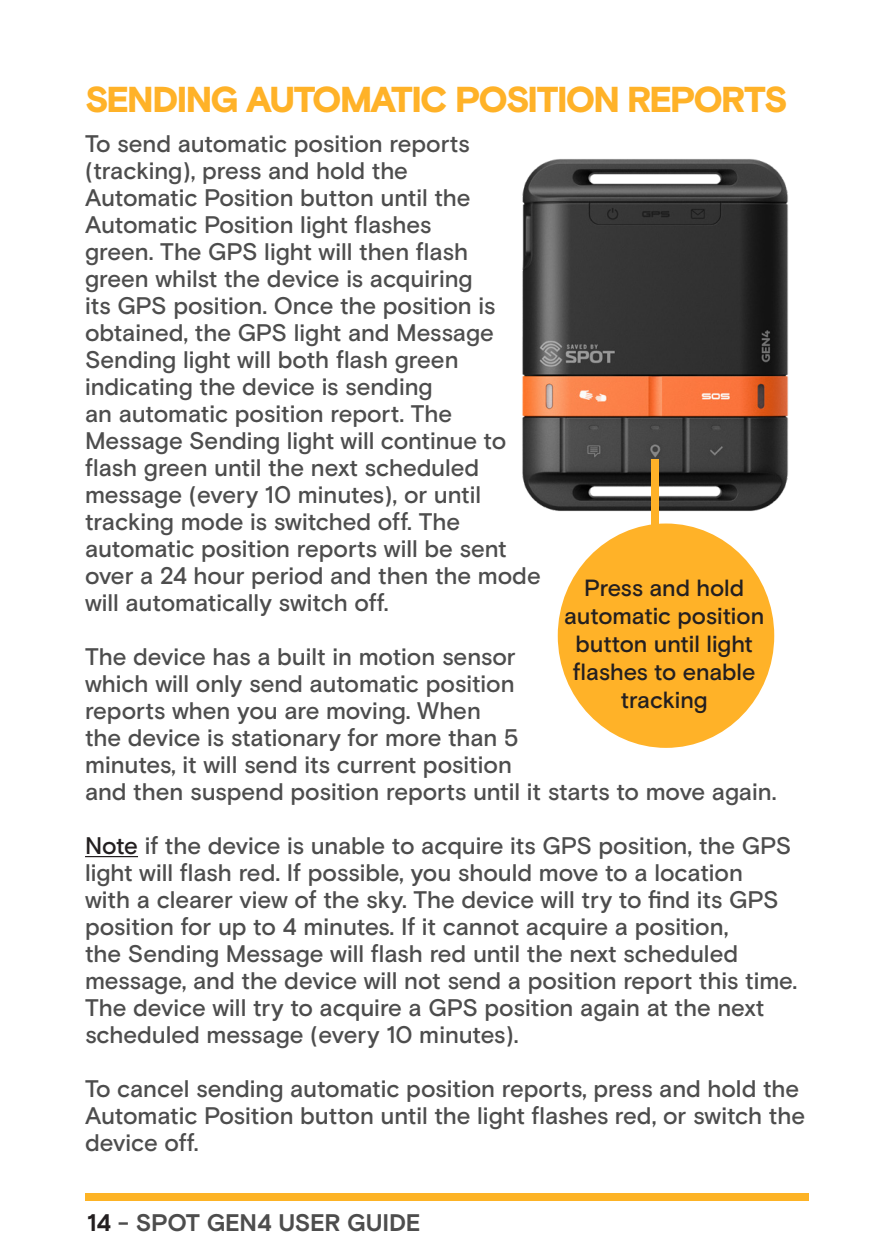
<style>
.page{position:relative;width:893px;height:1259px;background:#fff}
.page>*{position:absolute;margin:0;border:0;box-sizing:border-box;transform-origin:0 0}
.t1{font:900 36px "Basis Grotesque";letter-spacing:-.045em;color:#ffb228}
.t2{font:500 24px/27px "Basis Grotesque";color:#4d4d4d}
.t3{font:700 24px "Basis Grotesque";letter-spacing:-.015em;color:#4d4d4d}
.t4{font:500 23.4px/28.2px "Basis Grotesque";letter-spacing:-.005em;color:#231f20;text-align:center}
.s1{color:#231f20}
</style>
<div class="page">
<hr style="left:85px;top:856px;width:53px;height:1px;background:#231f20">
<img style="left:522px;top:159px;width:267px;height:352px">
<div style="left:651px;top:459px;width:8px;height:155px;background:#ffb228"></div>
<div style="left:558px;top:523px;width:216px;height:225px;background:#ffb228;border-radius:50%"></div>
<div style="left:85px;top:1193px;width:724px;height:8px;background:#fdb325"></div>
<p class="t1" style="left:85px;top:78px;width:704px">SENDING AUTOMATIC POSITION REPORTS</p>
<p class="t2" style="left:85px;top:131px;width:457px">To send automatic position reports (tracking), press and hold the<br>Automatic Position button until the Automatic Position light flashes<br>green. The GPS light will then flash<br>green whilst the device is acquiring<br>its GPS position. Once the position is obtained, the GPS light and Message Sending light will both flash green indicating the device is sending<br>an automatic position report. The Message Sending light will continue to flash green until the next scheduled message (every 10 minutes), or until tracking mode is switched off. The automatic position reports will be sent over a 24 hour period and then the mode will automatically switch off.</p>
<p class="t2" style="left:85px;top:644px;width:693px">The device has a built in motion sensor<br>which will only send automatic position<br>reports when you are moving. When<br>the device is stationary for more than 5<br>minutes, it will send its current position<br>and then suspend position reports until it starts to move again.</p>
<p class="t2" style="left:85px;top:833px;width:714px"><span class="s1">Note</span> if the device is unable to acquire its GPS position, the GPS light will flash red. If possible, you should move to a location<br>with a clearer view of the sky. The device will try to find its GPS position for up to 4 minutes. If it cannot acquire a position,<br>the Sending Message will flash red until the next scheduled message, and the device will not send a position report this time.<br>The device will try to acquire a GPS position again at the next scheduled message (every 10 minutes).</p>
<p class="t2" style="left:85px;top:1076px;width:722px">To cancel sending automatic position reports, press and hold the<br>Automatic Position button until the light flashes red, or switch the device off.</p>
<p class="t4" style="left:564px;top:574px;width:202px">Press and hold automatic position button until light flashes to enable tracking</p>
<p class="t3" style="left:87px;top:1208px;width:335px"><span class="s1">14</span> - SPOT GEN4 USER GUIDE</p>
</div>
